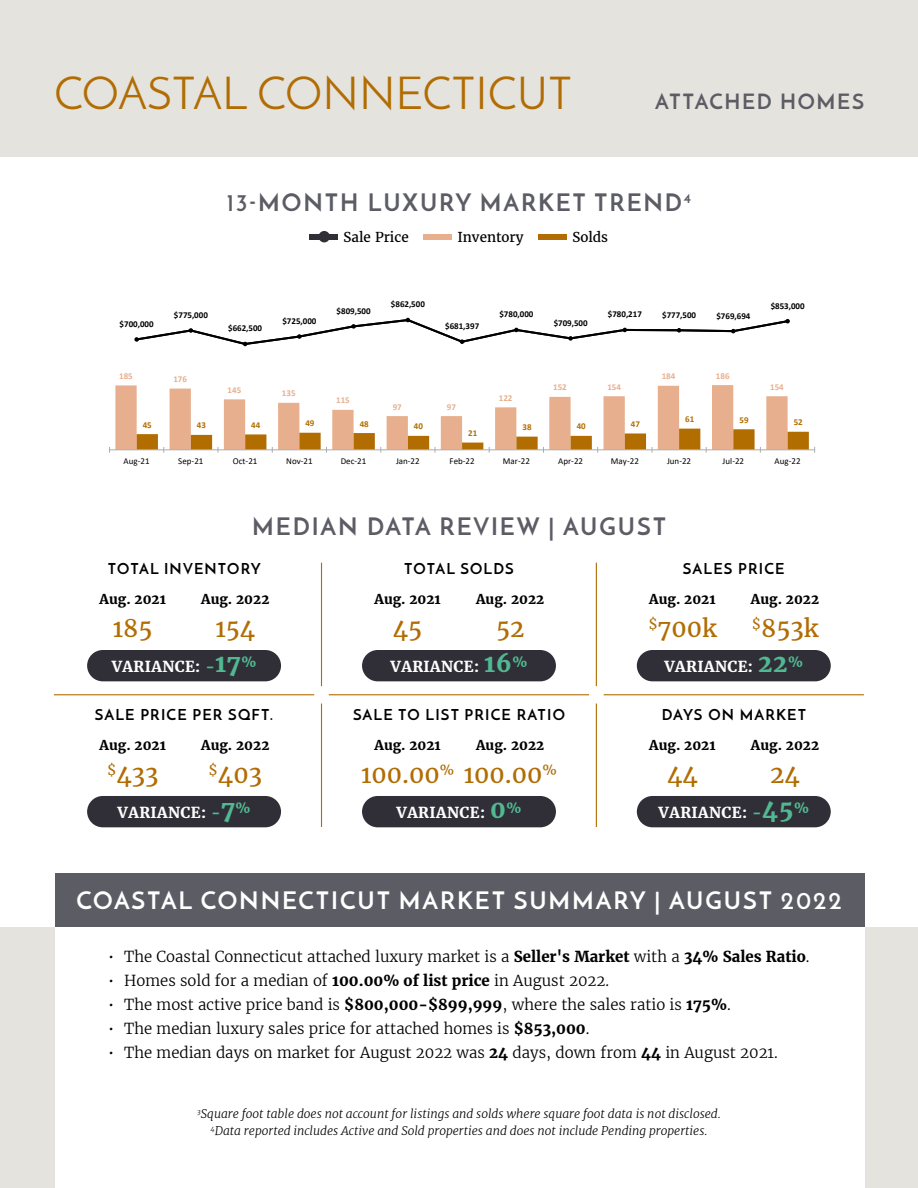
<style>
.page{position:relative;width:918px;height:1188px;background:#fff}
.page>*{position:absolute;margin:0;border:0;box-sizing:border-box;transform-origin:0 0}
.t1{font:45px "Josefin Sans";color:#b16d03}
.t2{font:700 24px "Josefin Sans";letter-spacing:.08em;color:#5c5c65}
.t3{font:24px "Merriweather";color:#b16d03}
.t4{font:700 24px "Josefin Sans";letter-spacing:.08em;color:#fff}
.t5{font:700 21px "Josefin Sans";letter-spacing:.08em;color:#5c5c65}
.t6{font:300 15px "Merriweather";color:#000}
.t7{font:700 15px "Josefin Sans";letter-spacing:.08em;color:#000}
.t8{font:700 15px "Merriweather";letter-spacing:.025em;color:#fff}
.t9{font:700 13.5px "Merriweather";color:#000}
.t10{font:13.5px "Merriweather";color:#000}
.t11{font:italic 300 12px/16.5px "Merriweather";color:#000;text-align:center}
.t12{font:700 9px "Calibri";color:#000}
.t13{font:9px "Calibri";color:#000}
.t14{font:700 9px "Calibri";color:#e7af8d}
.t15{font:700 9px "Calibri";color:#b26d01}
.s1{color:#51b991}
.s2{font-size:24px;color:#51b991}
.s3{font-weight:700}
</style>
<div class="page">
<div style="left:0;top:0;width:918px;height:158px;background:#e5e3dd"></div>
<div style="left:0;top:927px;width:918px;height:261px;background:#e5e3dd"></div>
<div style="left:55px;top:925px;width:810px;height:263px;background:#fff"></div>
<div style="left:55px;top:873px;width:810px;height:54px;background:#5c5c65"></div>
<svg style="left:115px;top:385px;width:673px;height:64px"></svg>
<hr style="left:110px;top:449px;width:705px;height:1px;background:#afabab">
<svg style="left:137px;top:429px;width:678px;height:24px"></svg>
<svg style="left:117px;top:317px;width:673px;height:70px"></svg>
<div style="left:539px;top:234px;width:28px;height:6px;background:#b16d03"></div>
<div style="left:310px;top:234px;width:28px;height:6px;background:#302f37"></div>
<div style="left:319px;top:231px;width:11px;height:11px;background:#302f37;border-radius:50%"></div>
<div style="left:424px;top:234px;width:28px;height:6px;background:#e7af8e"></div>
<hr style="left:54px;top:694px;width:260px;height:1px;background:#b16d03">
<hr style="left:321px;top:563px;width:1px;height:123px;background:#b16d03">
<hr style="left:321px;top:704px;width:1px;height:123px;background:#b16d03">
<hr style="left:596px;top:563px;width:1px;height:123px;background:#b16d03">
<hr style="left:596px;top:704px;width:1px;height:123px;background:#b16d03">
<hr style="left:329px;top:694px;width:260px;height:1px;background:#b16d03">
<hr style="left:604px;top:694px;width:260px;height:1px;background:#b16d03">
<div style="left:87px;top:650px;width:194px;height:31px;background:#302f37;border-radius:16px"></div>
<div style="left:362px;top:650px;width:194px;height:31px;background:#302f37;border-radius:16px"></div>
<div style="left:637px;top:650px;width:194px;height:31px;background:#302f37;border-radius:16px"></div>
<div style="left:637px;top:796px;width:194px;height:31px;background:#302f37;border-radius:16px"></div>
<div style="left:362px;top:796px;width:194px;height:31px;background:#302f37;border-radius:16px"></div>
<div style="left:87px;top:796px;width:194px;height:31px;background:#302f37;border-radius:16px"></div>
<h1 class="t1" style="left:54px;top:66px;width:520px">COASTAL CONNECTICUT</h1>
<h3 class="t5" style="left:655px;top:88px;width:210px">ATTACHED HOMES</h3>
<h2 class="t2" style="left:227px;top:188px;width:466px">13-MONTH LUXURY MARKET TREND<sup>4</sup></h2>
<p class="t10" style="left:343px;top:228px;width:67px">Sale Price</p>
<p class="t10" style="left:457px;top:228px;width:68px">Inventory</p>
<p class="t10" style="left:572px;top:228px;width:37px">Solds</p>
<p class="t12" style="left:120px;top:318px;width:36px">$700,000</p>
<p class="t14" style="left:119px;top:370px;width:15px">185</p>
<p class="t12" style="left:174px;top:309px;width:36px">$775,000</p>
<p class="t14" style="left:173px;top:373px;width:15px">176</p>
<p class="t12" style="left:228px;top:322px;width:36px">$662,500</p>
<p class="t14" style="left:228px;top:384px;width:15px">145</p>
<p class="t12" style="left:282px;top:315px;width:36px">$725,000</p>
<p class="t12" style="left:337px;top:304px;width:36px">$809,500</p>
<p class="t14" style="left:282px;top:387px;width:15px">135</p>
<p class="t14" style="left:336px;top:394px;width:15px">115</p>
<p class="t12" style="left:391px;top:298px;width:36px">$862,500</p>
<p class="t12" style="left:445px;top:320px;width:36px">$681,397</p>
<p class="t14" style="left:393px;top:400px;width:11px">97</p>
<p class="t14" style="left:447px;top:400px;width:11px">97</p>
<p class="t12" style="left:499px;top:308px;width:36px">$780,000</p>
<p class="t14" style="left:499px;top:392px;width:15px">122</p>
<p class="t12" style="left:554px;top:316px;width:36px">$709,500</p>
<p class="t12" style="left:608px;top:308px;width:36px">$780,217</p>
<p class="t12" style="left:662px;top:308px;width:36px">$777,500</p>
<p class="t12" style="left:716px;top:309px;width:36px">$769,694</p>
<p class="t14" style="left:662px;top:370px;width:15px">184</p>
<p class="t14" style="left:716px;top:369px;width:15px">186</p>
<p class="t14" style="left:553px;top:381px;width:15px">152</p>
<p class="t14" style="left:607px;top:380px;width:15px">154</p>
<p class="t12" style="left:771px;top:299px;width:36px">$853,000</p>
<p class="t14" style="left:770px;top:380px;width:15px">154</p>
<p class="t15" style="left:143px;top:418px;width:11px">45</p>
<p class="t15" style="left:197px;top:419px;width:11px">43</p>
<p class="t15" style="left:251px;top:419px;width:11px">44</p>
<p class="t15" style="left:305px;top:417px;width:11px">49</p>
<p class="t15" style="left:360px;top:417px;width:11px">48</p>
<p class="t15" style="left:414px;top:420px;width:11px">40</p>
<p class="t15" style="left:468px;top:427px;width:11px">21</p>
<p class="t15" style="left:522px;top:421px;width:11px">38</p>
<p class="t15" style="left:577px;top:420px;width:11px">40</p>
<p class="t15" style="left:631px;top:418px;width:11px">47</p>
<p class="t15" style="left:685px;top:413px;width:11px">61</p>
<p class="t15" style="left:739px;top:414px;width:11px">59</p>
<p class="t15" style="left:794px;top:416px;width:11px">52</p>
<p class="t13" style="left:124px;top:455px;width:27px">Aug-21</p>
<p class="t13" style="left:178px;top:455px;width:27px">Sep-21</p>
<p class="t13" style="left:233px;top:455px;width:26px">Oct-21</p>
<p class="t13" style="left:286px;top:455px;width:28px">Nov-21</p>
<p class="t13" style="left:341px;top:455px;width:27px">Dec-21</p>
<p class="t13" style="left:396px;top:455px;width:25px">Jan-22</p>
<p class="t13" style="left:450px;top:455px;width:27px">Feb-22</p>
<p class="t13" style="left:503px;top:455px;width:29px">Mar-22</p>
<p class="t13" style="left:558px;top:455px;width:26px">Apr-22</p>
<p class="t13" style="left:611px;top:455px;width:30px">May-22</p>
<p class="t13" style="left:667px;top:455px;width:26px">Jun-22</p>
<p class="t13" style="left:723px;top:455px;width:23px">Jul-22</p>
<p class="t13" style="left:775px;top:455px;width:27px">Aug-22</p>
<h2 class="t2" style="left:252px;top:511px;width:415px">MEDIAN DATA REVIEW | AUGUST</h2>
<p class="t7" style="left:108px;top:559px;width:155px">TOTAL INVENTORY</p>
<p class="t7" style="left:404px;top:559px;width:111px">TOTAL SOLDS</p>
<p class="t7" style="left:683px;top:559px;width:103px">SALES PRICE</p>
<p class="t9" style="left:100px;top:590px;width:68px">Aug. 2021</p>
<p class="t9" style="left:201px;top:590px;width:70px">Aug. 2022</p>
<p class="t9" style="left:375px;top:590px;width:68px">Aug. 2021</p>
<p class="t9" style="left:476px;top:590px;width:70px">Aug. 2022</p>
<p class="t9" style="left:649px;top:590px;width:68px">Aug. 2021</p>
<p class="t9" style="left:751px;top:590px;width:70px">Aug. 2022</p>
<h2 class="t3" style="left:113px;top:613px;width:41px">185</h2>
<h2 class="t3" style="left:215px;top:613px;width:41px">154</h2>
<h2 class="t3" style="left:393px;top:613px;width:31px">45</h2>
<h2 class="t3" style="left:496px;top:613px;width:30px">52</h2>
<h2 class="t3" style="left:648px;top:613px;width:70px"><sup>$</sup>700k</h2>
<h2 class="t3" style="left:752px;top:613px;width:68px"><sup>$</sup>853k</h2>
<p class="t8" style="left:112px;top:657px;width:146px">VARIANCE: <span class="s1">-</span><span class="s2">17</span><sup>%</sup></p>
<p class="t8" style="left:391px;top:657px;width:138px">VARIANCE: <span class="s2">16</span><sup>%</sup></p>
<p class="t8" style="left:664px;top:657px;width:140px">VARIANCE: <span class="s2">22</span><sup>%</sup></p>
<p class="t7" style="left:95px;top:705px;width:180px">SALE PRICE PER SQFT.</p>
<p class="t7" style="left:353px;top:705px;width:213px">SALE TO LIST PRICE RATIO</p>
<p class="t7" style="left:662px;top:705px;width:146px">DAYS ON MARKET</p>
<p class="t9" style="left:100px;top:736px;width:68px">Aug. 2021</p>
<p class="t9" style="left:201px;top:736px;width:70px">Aug. 2022</p>
<p class="t9" style="left:375px;top:736px;width:68px">Aug. 2021</p>
<p class="t9" style="left:476px;top:736px;width:70px">Aug. 2022</p>
<p class="t9" style="left:649px;top:736px;width:68px">Aug. 2021</p>
<p class="t9" style="left:751px;top:736px;width:70px">Aug. 2022</p>
<h2 class="t3" style="left:107px;top:759px;width:53px"><sup>$</sup>433</h2>
<h2 class="t3" style="left:209px;top:759px;width:55px"><sup>$</sup>403</h2>
<p class="t8" style="left:118px;top:803px;width:134px">VARIANCE: <span class="s1">-</span><span class="s2">7</span><sup>%</sup></p>
<h2 class="t3" style="left:361px;top:759px;width:197px">100.00<sup>%</sup> 100.00<sup>%</sup></h2>
<p class="t8" style="left:397px;top:803px;width:126px">VARIANCE: <span class="s2">0</span><sup>%</sup></p>
<h2 class="t3" style="left:667px;top:759px;width:32px">44</h2>
<h2 class="t3" style="left:770px;top:759px;width:31px">24</h2>
<p class="t8" style="left:659px;top:803px;width:152px">VARIANCE: <span class="s1">-</span><span class="s2">45</span><sup>%</sup></p>
<h2 class="t4" style="left:76px;top:886px;width:767px">COASTAL CONNECTICUT MARKET SUMMARY | AUGUST 2022</h2>
<p class="t6" style="left:108px;top:947px;width:703px">• The Coastal Connecticut attached luxury market is a <span class="s3">Seller's Market</span> with a <span class="s3">34% Sales Ratio</span>.</p>
<p class="t6" style="left:108px;top:971px;width:503px">• Homes sold for a median of <span class="s3">100.00% of list price</span> in August 2022.</p>
<p class="t6" style="left:108px;top:995px;width:624px">• The most active price band is <span class="s3">$800,000-$899,999</span>, where the sales ratio is <span class="s3">175%</span>.</p>
<p class="t6" style="left:108px;top:1019px;width:483px">• The median luxury sales price for attached homes is <span class="s3">$853,000</span>.</p>
<p class="t6" style="left:108px;top:1043px;width:671px">• The median days on market for August 2022 was <span class="s3">24</span> days, down from <span class="s3">44</span> in August 2021.</p>
<p class="t11" style="left:197px;top:1106px;width:525px"><sup>3</sup>Square foot table does not account for listings and solds where square foot data is not disclosed.<br><sup>4</sup>Data reported includes Active and Sold properties and does not include Pending properties.</p>
</div>
